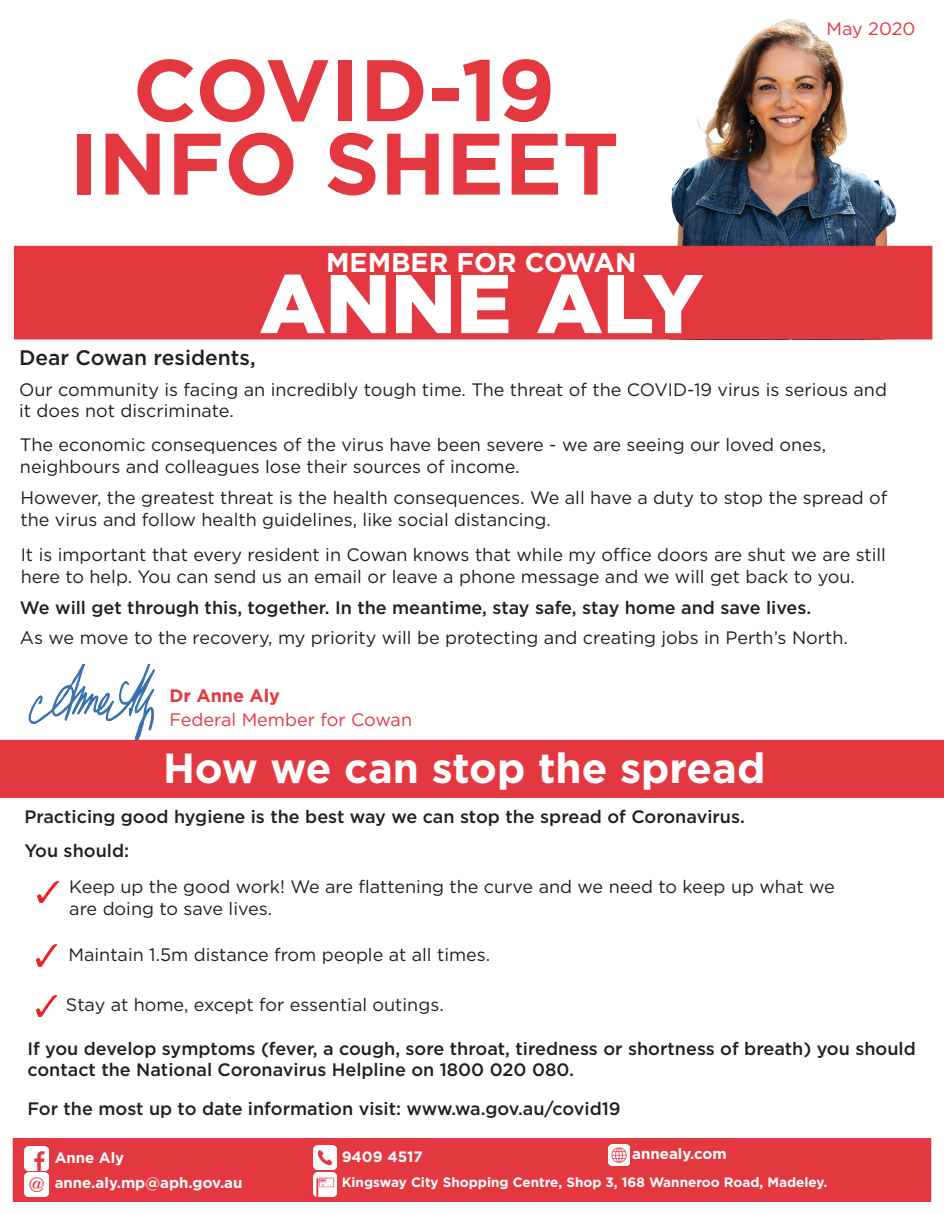
<style>
.page{position:relative;width:944px;height:1214px;background:#fff}
.page>*{position:absolute;margin:0;border:0;box-sizing:border-box;transform-origin:0 0}
.t1{font:700 87px/73.5px "Gotham";color:#e43841;text-align:center}
.t2{font:900 83.1px "Gotham";color:#fff}
.t3{font:700 42px "Gotham";color:#fff}
.t4{font:700 27px "Gotham";color:#fff}
.t5{font:500 21px "Gotham";color:#231f20}
.t6{font:18px/21.6px "Gotham";color:#231f20}
.t7{font:500 18px/21.6px "Gotham";color:#231f20}
.t8{font:18px "Gotham";color:#e43841}
.t9{font:700 18px "Gotham";color:#e43841}
.t10{font:700 15px "Gotham";color:#fff}
.t11{font:700 13.5px "Gotham";color:#fff}
</style>
<div class="page">
<img style="left:647px;top:19px;width:281px;height:227px">
<div style="left:13px;top:1138px;width:918px;height:63px;background:#e43841"></div>
<svg style="left:29px;top:664px;width:126px;height:76px"></svg>
<img style="left:24px;top:1172px;width:24px;height:24px">
<img style="left:314px;top:1145px;width:23px;height:24px">
<div style="left:14px;top:246px;width:918px;height:93px;background:#e43841"></div>
<img style="left:313px;top:1172px;width:24px;height:24px">
<img style="left:608px;top:1144px;width:21px;height:21px">
<img style="left:24px;top:1146px;width:24px;height:24px">
<div style="left:0;top:740px;width:944px;height:58px;background:#e43841"></div>
<img style="left:38px;top:881px;width:20px;height:22px">
<img style="left:36px;top:944px;width:21px;height:22px">
<img style="left:36px;top:995px;width:21px;height:21px">
<p class="t1" style="left:69px;top:53px;width:551px">COVID-19<br>INFO SHEET</p>
<p class="t4" style="left:326px;top:245px;width:312px">MEMBER FOR COWAN</p>
<p class="t2" style="left:259px;top:246px;width:445px">ANNE ALY</p>
<p class="t5" style="left:19px;top:344px;width:238px">Dear Cowan residents,</p>
<p class="t8" style="left:826px;top:17px;width:90px">May 2020</p>
<p class="t6" style="left:19px;top:378px;width:869px">Our community is facing an incredibly tough time. The threat of the COVID-19 virus is serious and it does not discriminate.</p>
<p class="t6" style="left:20px;top:434px;width:807px">The economic consequences of the virus have been severe - we are seeing our loved ones, neighbours and colleagues lose their sources of income.</p>
<p class="t6" style="left:20px;top:487px;width:868px">However, the greatest threat is the health consequences. We all have a duty to stop the spread of the virus and follow health guidelines, like social distancing.</p>
<p class="t6" style="left:21px;top:544px;width:866px">It is important that every resident in Cowan knows that while my office doors are shut we are still here to help. You can send us an email or leave a phone message and we will get back to you.</p>
<p class="t7" style="left:20px;top:597px;width:792px">We will get through this, together. In the meantime, stay safe, stay home and save lives.</p>
<p class="t6" style="left:20px;top:626px;width:829px">As we move to the recovery, my priority will be protecting and creating jobs in Perth’s North.</p>
<p class="t9" style="left:169px;top:684px;width:112px">Dr Anne Aly</p>
<p class="t8" style="left:169px;top:708px;width:244px">Federal Member for Cowan</p>
<p class="t3" style="left:163px;top:740px;width:604px">How we can stop the spread</p>
<p class="t7" style="left:24px;top:805px;width:722px">Practicing good hygiene is the best way we can stop the spread of Coronavirus.</p>
<p class="t7" style="left:24px;top:839px;width:106px">You should:</p>
<p class="t6" style="left:69px;top:876px;width:767px">Keep up the good work! We are flattening the curve and we need to keep up what we are doing to save lives.</p>
<p class="t6" style="left:68px;top:943px;width:423px">Maintain 1.5m distance from people at all times.</p>
<p class="t6" style="left:66px;top:993px;width:379px">Stay at home, except for essential outings.</p>
<p class="t7" style="left:27px;top:1037px;width:889px">If you develop symptoms (fever, a cough, sore throat, tiredness or shortness of breath) you should contact the National Coronavirus Helpline on 1800 020 080.</p>
<p class="t7" style="left:27px;top:1097px;width:595px">For the most up to date information visit: www.wa.gov.au/covid19</p>
<p class="t10" style="left:55px;top:1148px;width:71px">Anne Aly</p>
<p class="t10" style="left:55px;top:1172px;width:189px">anne.aly.mp@aph.gov.au</p>
<p class="t10" style="left:342px;top:1146px;width:83px">9409 4517</p>
<p class="t10" style="left:632px;top:1144px;width:96px">annealy.com</p>
<p class="t11" style="left:342px;top:1172px;width:487px">Kingsway City Shopping Centre, Shop 3, 168 Wanneroo Road, Madeley.</p>
</div>
